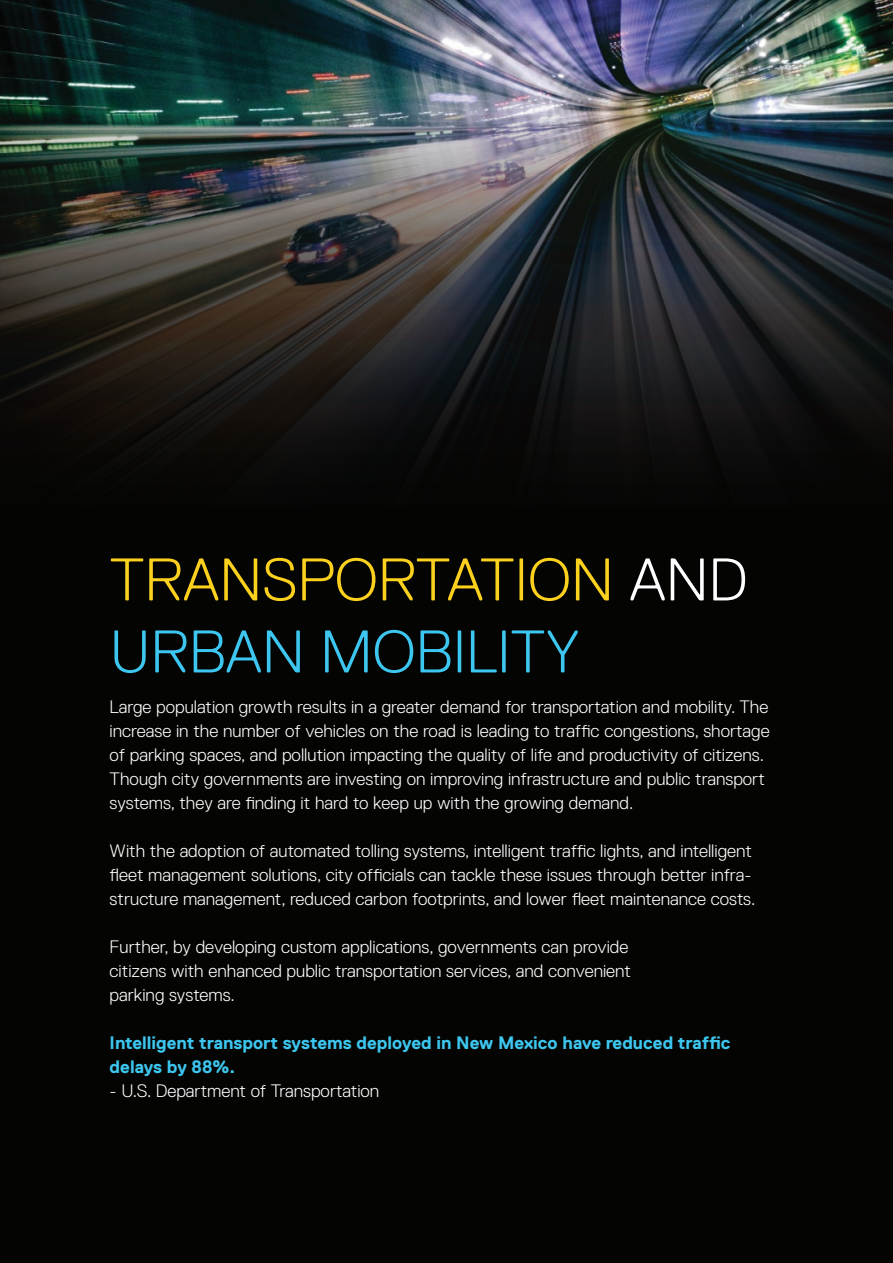
<style>
.page{position:relative;width:893px;height:1263px;background:#040503}
.page>*{position:absolute;margin:0;border:0;box-sizing:border-box;transform-origin:0 0}
.t1{font:300 60px/72px "Dell Replica";color:#fcd11e}
.t2{font:300 18px/24px "Dell Replica";color:#fff}
.t3{font:700 18px/24px "Dell Replica";color:#3dc6ef}
.s1{color:#fff}
.s2{color:#3dc6ef}
</style>
<div class="page">
<img style="left:0;top:0;width:893px;height:115px">
<img style="left:0;top:115px;width:893px;height:342px">
<h1 class="t1" style="left:110px;top:544px;width:639px">TRANSPORTATION <span class="s1">AND<br></span><span class="s2">URBAN MOBILITY</span></h1>
<p class="t2" style="left:110px;top:695px;width:662px">Large population growth results in a greater demand for transportation and mobility. The increase in the number of vehicles on the road is leading to traffic congestions, shortage of parking spaces, and pollution impacting the quality of life and productivity of citizens.<br>Though city governments are investing on improving infrastructure and public transport systems, they are finding it hard to keep up with the growing demand.</p>
<p class="t2" style="left:110px;top:839px;width:647px">With the adoption of automated tolling systems, intelligent traffic lights, and intelligent fleet management solutions, city officials can tackle these issues through better infra&shy;structure management, reduced carbon footprints, and lower fleet maintenance costs.</p>
<p class="t2" style="left:110px;top:935px;width:523px">Further, by developing custom applications, governments can provide citizens with enhanced public transportation services, and convenient parking systems.</p>
<p class="t3" style="left:110px;top:1031px;width:622px">Intelligent transport systems deployed in New Mexico have reduced traffic delays by 88%.</p>
<p class="t2" style="left:110px;top:1079px;width:271px">- U.S. Department of Transportation</p>
</div>
